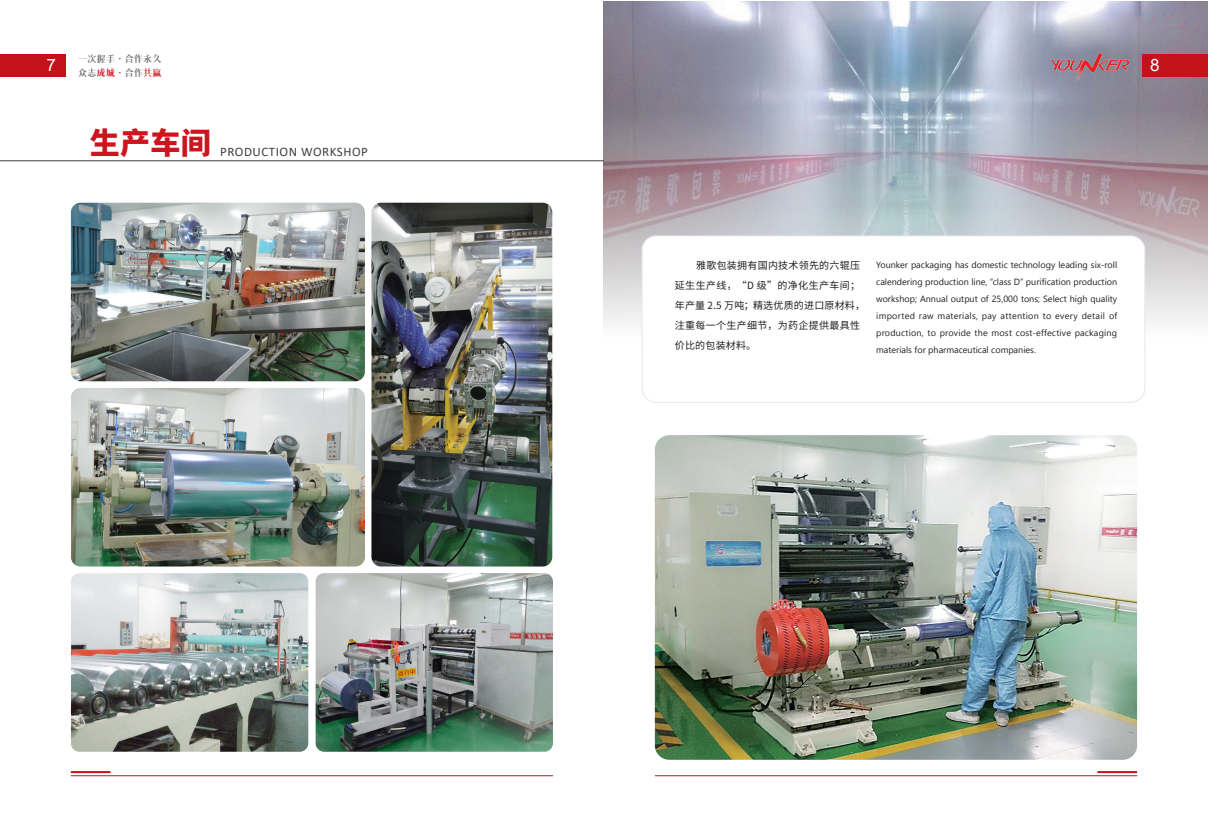
<style>
.page{position:relative;width:1208px;height:825px;background:#fff}
.page>*{position:absolute;margin:0;border:0;box-sizing:border-box;transform-origin:0 0}
.t1{font:800 30px "Source Han Sans CN";color:#cd151d}
.t2{font:17px "Arial";color:#fff}
.t3{font:13px "Calibri";letter-spacing:.04em;color:#3e3e3f}
.t4{font:10px/20px "Source Han Sans CN";letter-spacing:.025em;color:#231f20}
.t5{font:9.5px "S Jrousong Z Regular";letter-spacing:.04em;color:#6c6d70}
.英文正文02{font:9px/17px "Segoe UI Historic";color:#231f20;text-align:justify}
.s1{color:#cd151d}
</style>
<div class="page">
<hr style="left:71px;top:775px;width:482px;height:1px;background:#c4121a">
<hr style="left:71px;top:771px;width:40px;height:2px;background:#c4121a">
<hr style="left:655px;top:775px;width:482px;height:1px;background:#c4121a">
<hr style="left:1097px;top:771px;width:40px;height:2px;background:#c4121a">
<img style="left:604px;top:2px;width:604px;height:343px">
<img style="left:315px;top:573px;width:238px;height:179px">
<hr style="left:0;top:161px;width:604px;height:1px;background:#3e3e3f">
<img style="left:71px;top:203px;width:294px;height:178px">
<img style="left:71px;top:388px;width:294px;height:178px">
<div style="left:642px;top:236px;width:502px;height:166px;background:#fff;border-radius:14px"></div>
<div style="left:642px;top:236px;width:503px;height:167px;border:1px solid #e6e7e9;border-radius:14px"></div>
<img style="left:71px;top:573px;width:237px;height:179px">
<img style="left:371px;top:203px;width:181px;height:363px">
<img style="left:655px;top:435px;width:482px;height:325px">
<div style="left:0;top:54px;width:65px;height:23px;background:#c4121a"></div>
<div style="left:1142px;top:54px;width:66px;height:23px;background:#c4121a"></div>
<img style="left:1049px;top:52px;width:79px;height:29px">
<p class="t5" style="left:78px;top:53px;width:85px">一次握手·合作永久</p>
<p class="t5" style="left:78px;top:67px;width:85px">众志<span class="s1">成城</span>·合作<span class="s1">共赢</span></p>
<p class="t2" style="left:46px;top:54px;width:11px">7</p>
<p class="t2" style="left:1150px;top:54px;width:11px">8</p>
<p class="t1" style="left:90px;top:126px;width:122px">生产车间</p>
<p class="t3" style="left:220px;top:143px;width:149px">PRODUCTION WORKSHOP</p>
<p class="t4" style="left:675px;top:256px;width:192px;text-indent:21px">雅歌包装拥有国内技术领先的六辊压延生生产线，“D 级”的净化生产车间；年产量 2.5 万吨；精选优质的进口原材料，注重每一个生产细节，为药企提供最具性价比的包装材料。</p>
<p class="英文正文02" style="left:876px;top:257px;width:242px">Younker packaging has domestic technology leading six-roll calendering production line, “class D” purification production workshop; Annual output of 25,000 tons; Select high quality imported raw materials, pay attention to every detail of production, to provide the most cost-effective packaging materials for pharmaceutical companies.</p>
</div>
